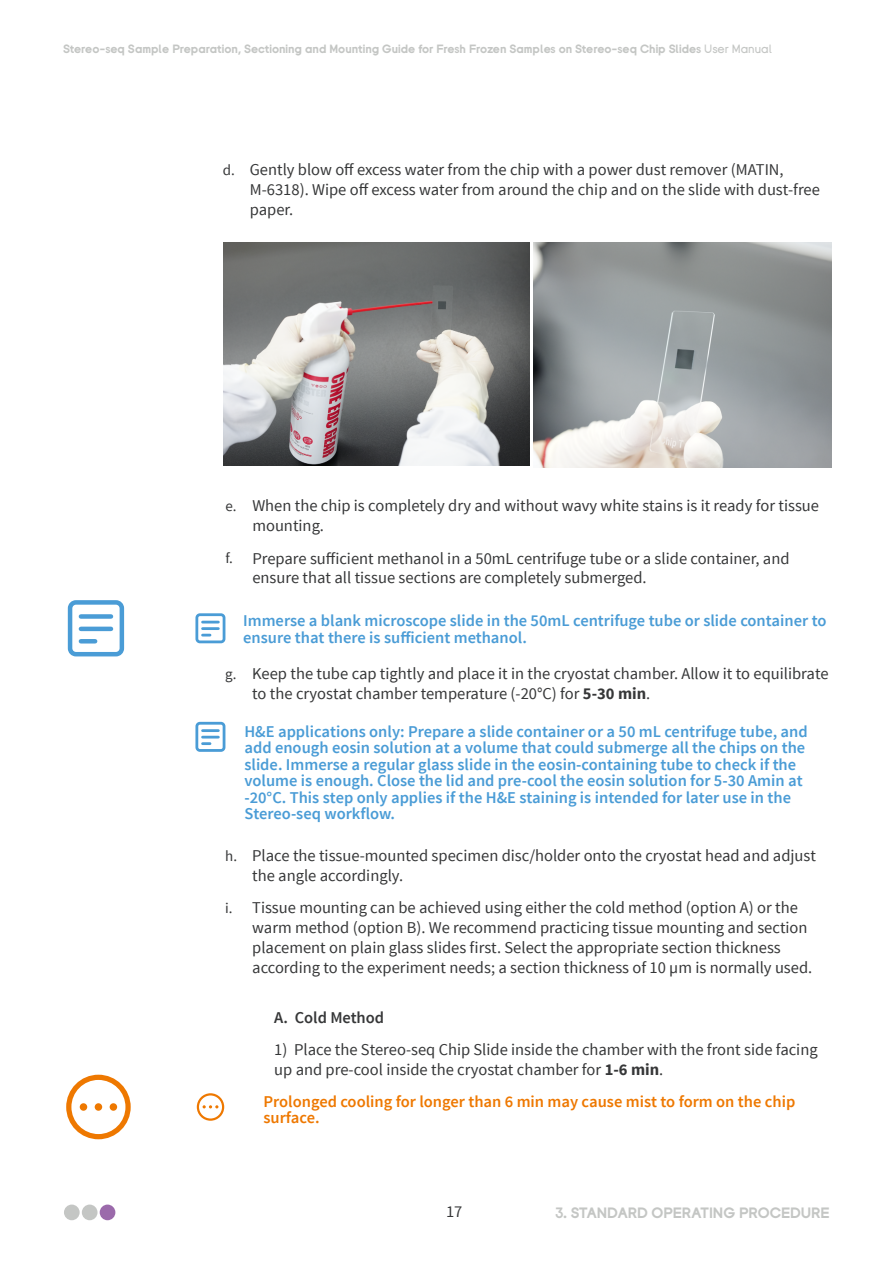
<style>
.page{position:relative;width:893px;height:1263px;background:#fff}
.page>*{position:absolute;margin:0;border:0;box-sizing:border-box;transform-origin:0 0}
.t1{font:16.5px/19.8px "Source Sans Pro";color:#363738}
.t2{font:600 16.5px/16.5px "Source Sans Pro";color:#4a9cd6}
.t3{font:600 16.5px/16.5px "Source Sans Pro";color:#ee7800}
.t4{font:600 16.5px "Source Sans Pro";color:#363738}
.t5{font:700 15px "BGI";color:#c4c6c4}
.t6{font:700 12px "BGI";color:#c4c6c4}
.s1{font-weight:500}
.s2{font-size:15px}
.s3{font-weight:700}
</style>
<div class="page">
<div style="left:64px;top:1204px;width:16px;height:16px;background:#c4c6c4;border-radius:50%"></div>
<div style="left:82px;top:1204px;width:16px;height:16px;background:#c4c6c4;border-radius:50%"></div>
<div style="left:100px;top:1204px;width:15px;height:16px;background:#9b6aab;border-radius:50%"></div>
<img style="left:224px;top:242px;width:306px;height:224px">
<img style="left:534px;top:242px;width:298px;height:225px">
<svg style="left:197px;top:1093px;width:27px;height:28px"></svg>
<svg style="left:195px;top:721px;width:31px;height:31px"></svg>
<svg style="left:67px;top:600px;width:58px;height:57px"></svg>
<svg style="left:66px;top:1075px;width:65px;height:64px"></svg>
<div style="left:80px;top:1103px;width:7px;height:8px;background:#ee7800;border-radius:50%"></div>
<div style="left:95px;top:1103px;width:7px;height:8px;background:#ee7800;border-radius:50%"></div>
<div style="left:110px;top:1103px;width:7px;height:8px;background:#ee7800;border-radius:50%"></div>
<svg style="left:195px;top:613px;width:31px;height:31px"></svg>
<p class="t6" style="left:63px;top:43px;width:710px">Stereo-seq Sample Preparation, Sectioning and Mounting Guide for Fresh Frozen Samples on Stereo-seq Chip Slides <span class="s1">User Manual</span></p>
<p class="t1" style="left:250px;top:160px;width:572px;text-indent:-27px"><span class="s2">d.</span> Gently blow off excess water from the chip with a power dust remover (MATIN,<br>M-6318). Wipe off excess water from around the chip and on the slide with dust-free paper.</p>
<p class="t1" style="left:252px;top:496px;width:568px;text-indent:-27px"><span class="s2">e.</span> When the chip is completely dry and without wavy white stains is it ready for tissue mounting.</p>
<p class="t1" style="left:252px;top:549px;width:539px;text-indent:-27px"><span class="s2">f.</span> Prepare sufficient methanol in a 50mL centrifuge tube or a slide container, and ensure that all tissue sections are completely submerged.</p>
<p class="t2" style="left:243px;top:613px;width:585px">Immerse a blank microscope slide in the 50mL centrifuge tube or slide container to ensure that there is sufficient methanol.</p>
<p class="t1" style="left:252px;top:664px;width:578px;text-indent:-27px"><span class="s2">g.</span> Keep the tube cap tightly and place it in the cryostat chamber. Allow it to equilibrate to the cryostat chamber temperature (-20°C) for <span class="s3">5-30 min</span>.</p>
<p class="t2" style="left:244px;top:723px;width:565px">H&amp;E applications only: Prepare a slide container or a 50 mL centrifuge tube, and add enough eosin solution at a volume that could submerge all the chips on the slide. Immerse a regular glass slide in the eosin-containing tube to check if the volume is enough. Close the lid and pre-cool the eosin solution for 5-30 Amin at -20°C. This step only applies if the H&amp;E staining is intended for later use in the Stereo-seq workflow.</p>
<p class="t1" style="left:252px;top:846px;width:565px;text-indent:-27px"><span class="s2">h.</span> Place the tissue-mounted specimen disc/holder onto the cryostat head and adjust the angle accordingly.</p>
<p class="t1" style="left:252px;top:898px;width:562px;text-indent:-27px"><span class="s2">i.</span> Tissue mounting can be achieved using either the cold method (option A) or the warm method (option B). We recommend practicing tissue mounting and section placement on plain glass slides first. Select the appropriate section thickness according to the experiment needs; a section thickness of 10 μm is normally used.</p>
<p class="t4" style="left:274px;top:1007px;width:112px">A. Cold Method</p>
<p class="t1" style="left:274px;top:1040px;width:545px">1) Place the Stereo-seq Chip Slide inside the chamber with the front side facing up and pre-cool inside the cryostat chamber for <span class="s3">1-6 min</span>.</p>
<p class="t3" style="left:264px;top:1094px;width:533px">Prolonged cooling for longer than 6 min may cause mist to form on the chip surface.</p>
<p class="t1" style="left:446px;top:1202px;width:18px">17</p>
<p class="t5" style="left:555px;top:1205px;width:276px">3. STANDARD OPERATING PROCEDURE</p>
</div>
